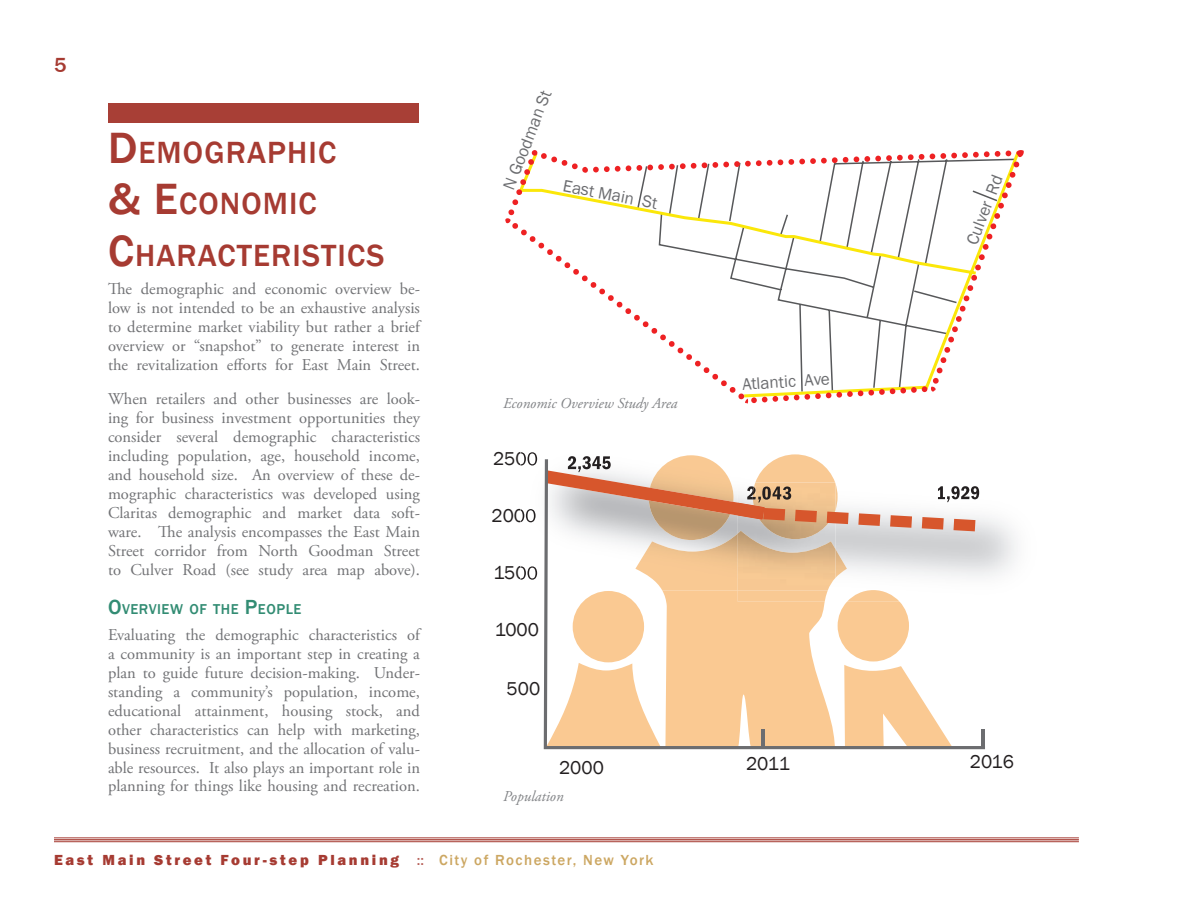
<style>
.page{position:relative;width:1188px;height:918px;background:#fff}
.page>*{position:absolute;margin:0;border:0;box-sizing:border-box;transform-origin:0 0}
.Heading_1{font:500 31.5px/51.3px "Franklin Gothic";letter-spacing:.035em;color:#a63b32}
.t1{font:500 21px "Franklin Gothic";color:#a63b32}
.t2{font:19.05px "Franklin Gothic";color:#231f20}
.t3{font:17.1px "Franklin Gothic";color:#6c6d70}
.Body_Text_copy{font:16.5px/18.9px "Adobe Garamond Pro";color:#717275;text-align:justify}
.t4{font:800 15px "Franklin Gothic";letter-spacing:.18em;color:#a63b32}
.Captions{font:italic 15px "Adobe Garamond Pro";color:#818386}
.Heading_2{font:500 14.7px "Franklin Gothic";letter-spacing:.035em;color:#328c73}
.s1{font-size:45px}
.s2{font-size:21px}
.s3{font-weight:500;color:#b8625b}
.s4{font-weight:500;color:#cca762}
</style>
<div class="page">
<hr style="left:54px;top:841px;width:1025px;height:1px;background:#a63b32">
<hr style="left:54px;top:839px;width:1025px;height:1px;background:#a63b32">
<hr style="left:54px;top:838px;width:1025px;height:1px;background:#a63b32">
<div style="left:109px;top:103px;width:310px;height:19px;background:#a63b32"></div>
<img style="left:776px;top:454px;width:38px;height:5px">
<img style="left:674px;top:455px;width:34px;height:4px">
<img style="left:520px;top:452px;width:17px;height:14px">
<img style="left:520px;top:509px;width:16px;height:13px">
<img style="left:520px;top:566px;width:17px;height:14px">
<img style="left:568px;top:456px;width:42px;height:3px">
<svg style="left:544px;top:459px;width:441px;height:290px"></svg>
<hr style="left:761px;top:730px;width:4px;height:18px;background:#6c6d70">
<hr style="left:981px;top:730px;width:3px;height:18px;background:#6c6d70">
<svg style="left:505px;top:150px;width:519px;height:254px"></svg>
<p class="t1" style="left:54px;top:52px;width:14px">5</p>
<p class="Heading_1" style="left:108px;top:128px;width:277px"><span class="s1">D</span>EMOGRAPHIC<br><span class="s1">&amp; E</span>CONOMIC<br><span class="s1">C</span>HARACTERISTICS</p>
<p class="Body_Text_copy" style="left:108px;top:280px;width:315px">The demographic and economic overview be&shy;low is not intended to be an exhaustive analysis to determine market viability but rather a brief overview or “snapshot” to generate interest in the revitalization efforts for East Main Street.</p>
<p class="Body_Text_copy" style="left:108px;top:390px;width:314px">When retailers and other businesses are look&shy;ing for business investment opportunities they consider several demographic characteristics including population, age, household income, and household size. An overview of these de&shy;mographic characteristics was developed using Claritas demographic and market data soft&shy;ware. The analysis encompasses the East Main Street corridor from North Goodman Street to Culver Road (see study area map above).</p>
<p class="Heading_2" style="left:108px;top:600px;width:195px"><span class="s2">O</span>VERVIEW OF THE <span class="s2">P</span>EOPLE</p>
<p class="Body_Text_copy" style="left:108px;top:626px;width:315px">Evaluating the demographic characteristics of a community is an important step in creating a plan to guide future decision-making. Under&shy;standing a community’s population, income, educational attainment, housing stock, and other characteristics can help with marketing, business recruitment, and the allocation of valu&shy;able resources. It also plays an important role in planning for things like housing and recreation.</p>
<p class="t3" style="left:499px;top:185px;width:107px;rotate:-69deg">N Goodman St</p>
<p class="t3" style="left:565px;top:175px;width:97px;rotate:11deg">East Main St</p>
<p class="Captions" style="left:503px;top:394px;width:176px">Economic Overview Study Area</p>
<p class="t2" style="left:493px;top:447px;width:46px">2500</p>
<p class="t2" style="left:491px;top:504px;width:46px">2000</p>
<p class="t2" style="left:493px;top:561px;width:46px">1500</p>
<p class="t2" style="left:495px;top:618px;width:46px">1000</p>
<p class="t2" style="left:507px;top:676px;width:35px">500</p>
<p class="t3" style="left:742px;top:374px;width:89px;rotate:-4deg">Atlantic Ave</p>
<p class="t3" style="left:961px;top:240px;width:75px;rotate:-69deg">Culver Rd</p>
<p class="t2" style="left:559px;top:756px;width:46px">2000</p>
<p class="t2" style="left:746px;top:752px;width:46px">2011</p>
<p class="t2" style="left:970px;top:750px;width:46px">2016</p>
<p class="Captions" style="left:503px;top:787px;width:62px">Population</p>
<p class="t4" style="left:54px;top:850px;width:601px">East Main Street Four-step Planning <span class="s3">::</span> <span class="s4">City of Rochester, New York</span></p>
</div>
